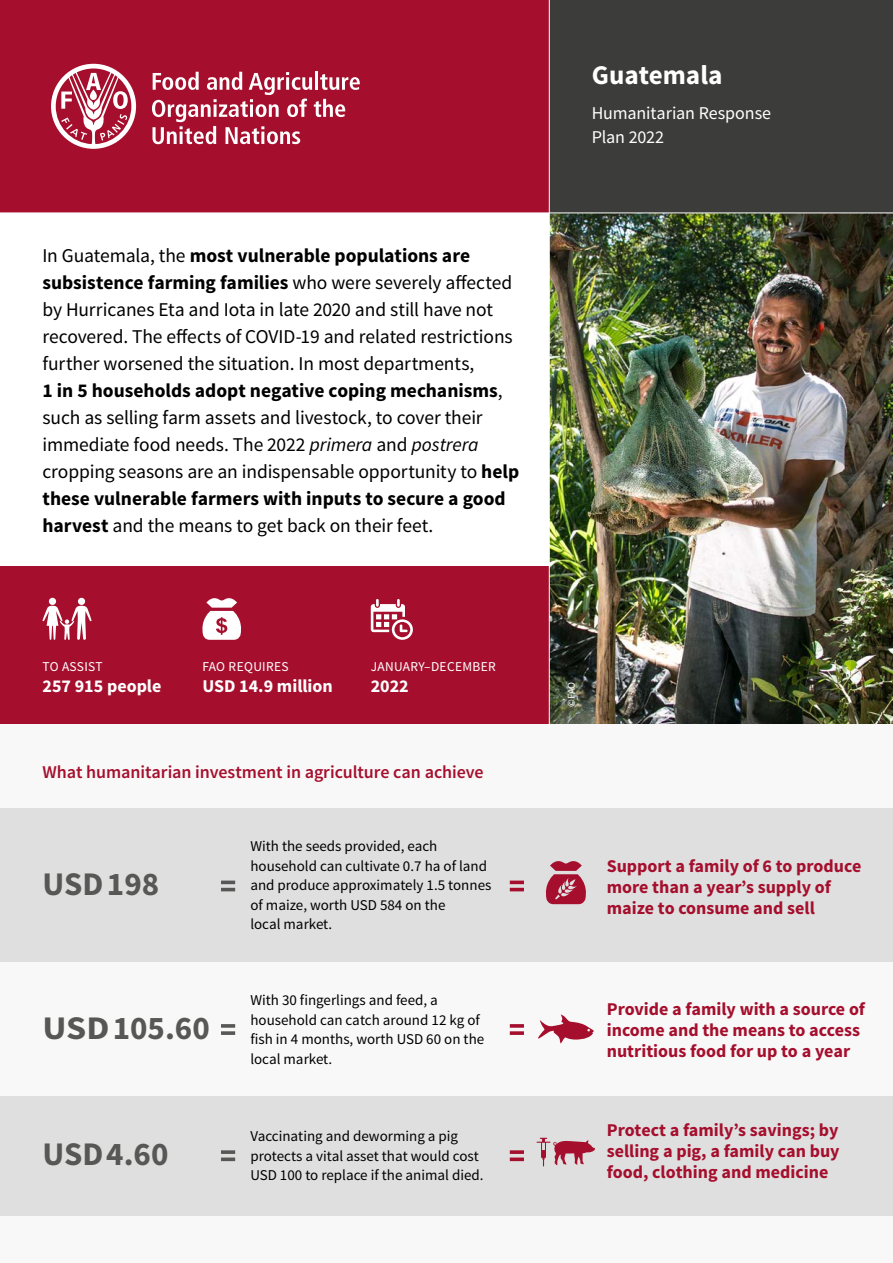
<style>
.page{position:relative;width:893px;height:1263px;background:#fff}
.page>*{position:absolute;margin:0;border:0;box-sizing:border-box;transform-origin:0 0}
.t1{font:700 33px "Source Sans Pro";color:#575756}
.t2{font:700 33px "Source Sans Pro";color:#575756;scale:1.1 1}
.t3{font:700 27px "Source Sans Pro";color:#fff}
.t4{font:19.5px/27px "Source Sans Pro";letter-spacing:-.005em;color:#000}
.t5{font:700 18px/21px "Source Sans Pro";color:#a50f2d}
.t6{font:600 18px "Source Sans Pro";letter-spacing:-.005em;color:#a50f2d}
.t7{font:700 18px "Source Sans Pro";color:#fff}
.t8{font:18px/24px "Source Sans Pro";letter-spacing:-.01em;color:#fff}
.t9{font:15px/19.5px "Source Sans Pro";color:#000}
.t10{font:13.5px "Source Sans Pro";letter-spacing:.025em;color:#fff}
.t11{font:10.5px "Source Sans Pro";color:#fff}
.s1{font-weight:700}
.s2{font-style:italic}
</style>
<div class="page">
<div style="left:0;top:620px;width:893px;height:643px;background:#f8f8f8"></div>
<div style="left:0;top:566px;width:893px;height:158px;background:#a50f2d"></div>
<div style="left:0;top:0;width:893px;height:213px;background:#a50f2d"></div>
<div style="left:549px;top:0;width:344px;height:221px;background:#3c3c3b"></div>
<img style="left:550px;top:214px;width:343px;height:510px">
<svg style="left:51px;top:64px;width:85px;height:85px"></svg>
<svg style="left:152px;top:72px;width:208px;height:72px"></svg>
<svg style="left:371px;top:599px;width:42px;height:41px"></svg>
<svg style="left:202px;top:598px;width:40px;height:42px"></svg>
<svg style="left:42px;top:598px;width:50px;height:42px"></svg>
<hr style="left:549px;top:0;width:1px;height:729px;background:#fff">
<hr style="left:0;top:213px;width:893px;height:1px;background:#fff">
<div style="left:0;top:1096px;width:893px;height:120px;background:#dfdfdf"></div>
<div style="left:0;top:808px;width:893px;height:153px;background:#dfdfdf"></div>
<svg style="left:221px;top:880px;width:14px;height:4px"></svg>
<hr style="left:221px;top:888px;width:14px;height:3px;background:#575756">
<svg style="left:510px;top:880px;width:14px;height:4px"></svg>
<hr style="left:510px;top:888px;width:14px;height:3px;background:#a50f2d">
<svg style="left:545px;top:861px;width:41px;height:43px"></svg>
<svg style="left:221px;top:1150px;width:14px;height:4px"></svg>
<svg style="left:221px;top:1157px;width:14px;height:4px"></svg>
<svg style="left:510px;top:1150px;width:14px;height:4px"></svg>
<svg style="left:510px;top:1157px;width:14px;height:4px"></svg>
<svg style="left:221px;top:1024px;width:14px;height:4px"></svg>
<svg style="left:221px;top:1031px;width:14px;height:4px"></svg>
<svg style="left:510px;top:1024px;width:14px;height:4px"></svg>
<svg style="left:510px;top:1031px;width:14px;height:4px"></svg>
<svg style="left:538px;top:1014px;width:56px;height:29px"></svg>
<svg style="left:537px;top:1138px;width:58px;height:28px"></svg>
<p class="t4" style="left:43px;top:242px;width:478px">In Guatemala, the <span class="s1">most vulnerable populations are subsistence farming families</span> who were severely a ected by Hurricanes Eta and Iota in late 2020 and still have not recovered. The e ects of COVID-19 and related restrictions further worsened the situation. In most departments,<br><span class="s1">1 in 5 households adopt negative coping mechanisms</span>, such as selling farm assets and livestock, to cover their immediate food needs. The 2022 <span class="s2">primera</span> and <span class="s2">postrera </span>cropping seasons are an indispensable opportunity to <span class="s1">help these vulnerable farmers with inputs to secure a good harvest</span> and the means to get back on their feet.</p>
<h2 class="t3" style="left:592px;top:58px;width:132px">Guatemala</h2>
<p class="t8" style="left:592px;top:101px;width:181px">Humanitarian Response<br>Plan 2022</p>
<p class="t10" style="left:43px;top:658px;width:62px">TO ASSIST</p>
<p class="t7" style="left:43px;top:674px;width:120px">257 915 people</p>
<p class="t10" style="left:202px;top:658px;width:88px">FAO REQUIRES</p>
<p class="t7" style="left:202px;top:674px;width:132px">USD 14.9 million</p>
<p class="t10" style="left:371px;top:658px;width:127px">JANUARY–DECEMBER</p>
<p class="t7" style="left:371px;top:674px;width:40px">2022</p>
<p class="t6" style="left:43px;top:760px;width:443px">What humanitarian investment in agriculture can achieve</p>
<h1 class="t1" style="left:43px;top:863px;width:118px">USD198</h1>
<p class="t9" style="left:250px;top:837px;width:243px">With the seeds provided, each household can cultivate 0.7 ha of land and produce approximately 1.5 tonnes of maize, worth USD 584 on the<br>local market.</p>
<p class="t11" style="left:565px;top:707px;width:27px;rotate:-90deg">©FAO</p>
<p class="t5" style="left:607px;top:856px;width:256px">Support a family of 6 to produce more than a year’s supply of maize to consume and sell</p>
<h1 class="t2" style="left:43px;top:1006px;width:154px">USD105.60</h1>
<h1 class="t1" style="left:43px;top:1133px;width:127px">USD4.60</h1>
<p class="t9" style="left:250px;top:991px;width:235px">With 30 fingerlings and feed, a household can catch around 12 kg of fish in 4 months, worth USD 60 on the local market.</p>
<p class="t5" style="left:607px;top:999px;width:260px">Provide a family with a source of income and the means to access nutritious food for up to a year</p>
<p class="t9" style="left:250px;top:1127px;width:235px">Vaccinating and deworming a pig protects a vital asset that would cost<br>USD 100 to replace if the animal died.</p>
<p class="t5" style="left:607px;top:1120px;width:234px;text-align:justify">Protect a family’s savings; by selling a pig, a family can buy food, clothing and medicine</p>
</div>
